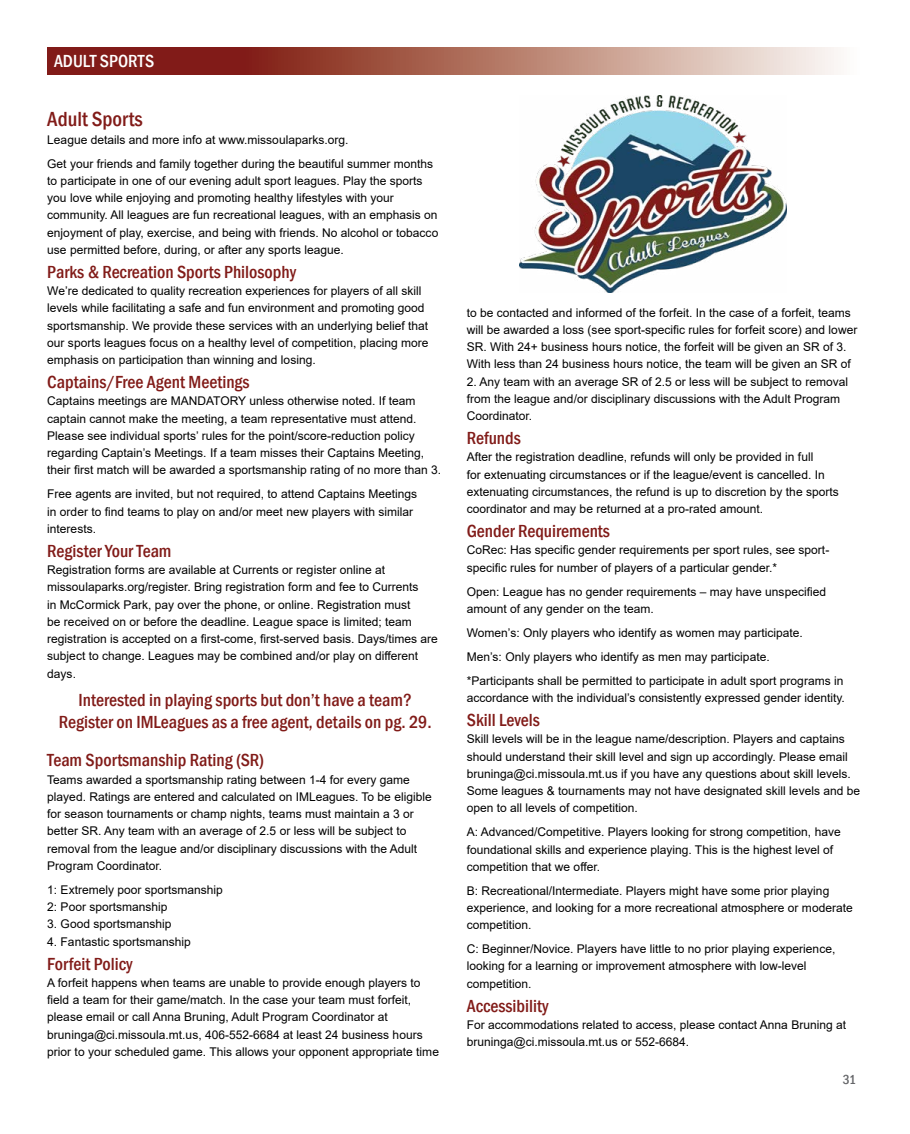
<style>
.page{position:relative;width:910px;height:1134px;background:#fff}
.page>*{position:absolute;margin:0;border:0;box-sizing:border-box;transform-origin:0 0}
.t1{font:500 condensed 21px "Franklin Gothic";color:#811b18}
.t2{font:500 condensed 18px/21.6px "Franklin Gothic";color:#811b18;text-align:center}
.t3{font:500 condensed 18px "Franklin Gothic";color:#fff}
.t4{font:500 condensed 13.5px "Franklin Gothic";color:#656669}
.t5{font:12px/17.2px "Arial";color:#000}
</style>
<div class="page">
<svg style="left:47px;top:47px;width:791px;height:27px"></svg>
<img style="left:519px;top:95px;width:266px;height:198px">
<h2 class="t3" style="left:54px;top:49px;width:102px">ADULT SPORTS</h2>
<h1 class="t1" style="left:47px;top:106px;width:97px">Adult Sports</h1>
<p class="t5" style="left:47px;top:127px;width:387px;line-height:24px">League details and more info at www.missoulaparks.org.<br>Get your friends and family together during the beautiful summer months</p>
<p class="t5" style="left:47px;top:172px;width:392px">to participate in one of our evening adult sport leagues. Play the sports you love while enjoying and promoting healthy lifestyles with your community. All leagues are fun recreational leagues, with an emphasis on enjoyment of play, exercise, and being with friends. No alcohol or tobacco use permitted before, during, or after any sports league.</p>
<h2 class="t2" style="left:47px;top:261px;width:250px">Parks &amp; Recreation Sports Philosophy</h2>
<p class="t5" style="left:47px;top:282px;width:382px">We’re dedicated to quality recreation experiences for players of all skill levels while facilitating a safe and fun environment and promoting good sportsmanship. We provide these services with an underlying belief that our sports leagues focus on a healthy level of competition, placing more emphasis on participation than winning and losing.</p>
<h2 class="t2" style="left:47px;top:371px;width:204px">Captains/Free Agent Meetings</h2>
<p class="t5" style="left:47px;top:393px;width:395px">Captains meetings are MANDATORY unless otherwise noted. If team captain cannot make the meeting, a team representative must attend.<br>Please see individual sports’ rules for the point/score-reduction policy regarding Captain’s Meetings. If a team misses their Captains Meeting, their first match will be awarded a sportsmanship rating of no more than 3.</p>
<p class="t5" style="left:47px;top:486px;width:371px">Free agents are invited, but not required, to attend Captains Meetings in order to find teams to play on and/or meet new players with similar interests.</p>
<h2 class="t2" style="left:47px;top:540px;width:126px">Register Your Team</h2>
<p class="t5" style="left:47px;top:561px;width:392px">Registration forms are available at Currents or register online at missoulaparks.org/register. Bring registration form and fee to Currents<br>in McCormick Park, pay over the phone, or online. Registration must<br>be received on or before the deadline. League space is limited; team registration is accepted on a first-come, first-served basis. Days/times are subject to change. Leagues may be combined and/or play on different days.</p>
<h2 class="t2" style="left:59px;top:689px;width:374px">Interested in playing sports but don’t have a team?<br>Register on IMLeagues as a free agent, details on pg. 29.</h2>
<h2 class="t2" style="left:47px;top:750px;width:218px">Team Sportsmanship Rating (SR)</h2>
<p class="t5" style="left:47px;top:771px;width:386px">Teams awarded a sportsmanship rating between 1-4 for every game played. Ratings are entered and calculated on IMLeagues. To be eligible for season tournaments or champ nights, teams must maintain a 3 or better SR. Any team with an average of 2.5 or less will be subject to removal from the league and/or disciplinary discussions with the Adult Program Coordinator.</p>
<p class="t5" style="left:47px;top:881px;width:177px">1: Extremely poor sportsmanship<br>2: Poor sportsmanship</p>
<p class="t5" style="left:47px;top:916px;width:126px">3. Good sportsmanship</p>
<p class="t5" style="left:47px;top:933px;width:145px">4. Fantastic sportsmanship</p>
<h2 class="t2" style="left:47px;top:953px;width:87px">Forfeit Policy</h2>
<p class="t5" style="left:47px;top:974px;width:393px">A forfeit happens when teams are unable to provide enough players to field a team for their game/match. In the case your team must forfeit, please email or call Anna Bruning, Adult Program Coordinator at bruninga@ci.missoula.mt.us, 406-552-6684 at least 24 business hours prior to your scheduled game. This allows your opponent appropriate time</p>
<p class="t5" style="left:466px;top:304px;width:392px">to be contacted and informed of the forfeit. In the case of a forfeit, teams will be awarded a loss (see sport-specific rules for forfeit score) and lower SR. With 24+ business hours notice, the forfeit will be given an SR of 3.<br>With less than 24 business hours notice, the team will be given an SR of</p>
<p class="t5" style="left:466px;top:373px;width:382px">2. Any team with an average SR of 2.5 or less will be subject to removal from the league and/or disciplinary discussions with the Adult Program<br>Coordinator.</p>
<h2 class="t2" style="left:466px;top:427px;width:56px">Refunds</h2>
<p class="t5" style="left:466px;top:448px;width:373px">After the registration deadline, refunds will only be provided in full<br>for extenuating circumstances or if the league/event is cancelled. In extenuating circumstances, the refund is up to discretion by the sports coordinator and may be returned at a pro-rated amount.</p>
<h2 class="t2" style="left:466px;top:520px;width:144px">Gender Requirements</h2>
<p class="t5" style="left:466px;top:541px;width:364px">CoRec: Has specific gender requirements per sport rules, see sport&shy;specific rules for number of players of a particular gender.*</p>
<p class="t5" style="left:466px;top:583px;width:360px">Open: League has no gender requirements – may have unspecified amount of any gender on the team.</p>
<p class="t5" style="left:466px;top:620px;width:378px;line-height:24px">Women’s: Only players who identify as women may participate.<br>Men’s: Only players who identify as men may participate.<br>*Participants shall be permitted to participate in adult sport programs in</p>
<p class="t5" style="left:466px;top:689px;width:379px">accordance with the individual’s consistently expressed gender identity.</p>
<h2 class="t2" style="left:466px;top:709px;width:75px">Skill Levels</h2>
<p class="t5" style="left:466px;top:730px;width:394px">Skill levels will be in the league name/description. Players and captains should understand their skill level and sign up accordingly. Please email bruninga@ci.missoula.mt.us if you have any questions about skill levels.<br>Some leagues &amp; tournaments may not have designated skill levels and be open to all levels of competition.</p>
<p class="t5" style="left:466px;top:823px;width:375px">A: Advanced/Competitive. Players looking for strong competition, have foundational skills and experience playing. This is the highest level of competition that we offer.</p>
<p class="t5" style="left:466px;top:882px;width:387px">B: Recreational/Intermediate. Players might have some prior playing experience, and looking for a more recreational atmosphere or moderate competition.</p>
<p class="t5" style="left:466px;top:940px;width:370px">C: Beginner/Novice. Players have little to no prior playing experience, looking for a learning or improvement atmosphere with low-level competition.</p>
<h2 class="t2" style="left:466px;top:995px;width:83px">Accessibility</h2>
<p class="t5" style="left:466px;top:1016px;width:380px">For accommodations related to access, please contact Anna Bruning at bruninga@ci.missoula.mt.us or 552-6684.</p>
<p class="t4" style="left:842px;top:1071px;width:15px">31</p>
</div>
